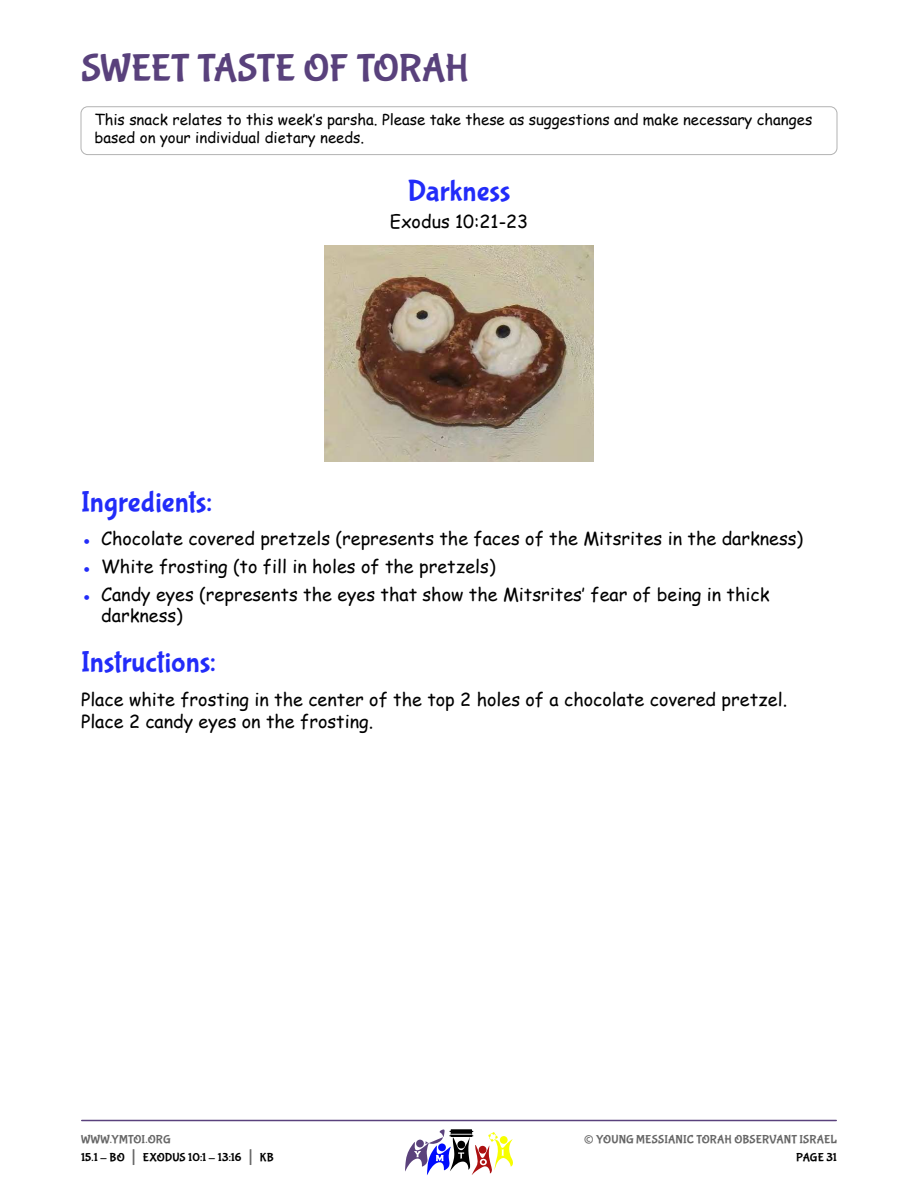
<style>
.page{position:relative;width:918px;height:1188px;background:#fff}
.page>*{position:absolute;margin:0;border:0;box-sizing:border-box;transform-origin:0 0}
.t1{font:39px "Bubblegum Sans";letter-spacing:-.01em;color:#59417c}
.t2{font:30px "Bubblegum Sans";letter-spacing:.005em;color:#222cf9}
.t3{font:27px "Bubblegum Sans";color:#666}
.t4{font:18px/21px "Comic Sans MS";color:#000}
.t5{font:15px/18px "Comic Sans MS";color:#000}
.t6{font:12px/18px "Bubblegum Sans";letter-spacing:.01em;color:#000}
.t7{font:12px "Bubblegum Sans";letter-spacing:.01em;color:#666}
.s1{color:#222cf9}
.s2{color:#666}
.s3{font-size:21px;color:#666}
</style>
<div class="page">
<hr style="left:82px;top:1120px;width:754px;height:1px;background:#59417c">
<svg style="left:405px;top:1129px;width:108px;height:46px"></svg>
<div style="left:81px;top:106px;width:756px;height:49px;border:1px solid #b2b2b2;border-radius:7px"></div>
<img style="left:324px;top:245px;width:270px;height:216px">
<h1 class="t1" style="left:81px;top:53px;width:390px">SWEET TASTE OF TORAH</h1>
<p class="t5" style="left:94px;top:111px;width:719px">This snack relates to this week’s parsha. Please take these as suggestions and make necessary changes based on your individual dietary needs.</p>
<h2 class="t2" style="left:407px;top:179px;width:105px">Darkness</h2>
<p class="t4" style="left:390px;top:213px;width:140px">Exodus 10:21-23</p>
<h2 class="t2" style="left:81px;top:489px;width:133px">Ingredients:</h2>
<p class="t4" style="left:81px;top:530px;width:724px"><span class="s1">●</span> Chocolate covered pretzels (represents the faces of the Mitsrites in the darkness)</p>
<p class="t4" style="left:81px;top:558px;width:416px"><span class="s1">●</span> White frosting (to fill in holes of the pretzels)</p>
<p class="t4" style="left:101px;top:583px;width:670px;text-indent:-20px"><span class="s1">●</span> Candy eyes (represents the eyes that show the Mitsrites’ fear of being in thick darkness)</p>
<h2 class="t2" style="left:81px;top:650px;width:136px">Instructions:</h2>
<p class="t4" style="left:81px;top:691px;width:708px;line-height:21.6px">Place white frosting in the center of the top 2 holes of a chocolate covered pretzel.<br>Place 2 candy eyes on the frosting.</p>
<p class="t6" style="left:81px;top:1132px;width:194px"><span class="s2">WWW.YMTOI.ORG<br></span>15.1 - BO <span class="s3">|</span> EXODUS 10:1 - 13:16 <span class="s3">|</span> KB</p>
<h3 class="t3" style="left:584px;top:1128px;width:12px">©</h3>
<p class="t7" style="left:596px;top:1135px;width:242px">YOUNG MESSIANIC TORAH OBSERVANT ISRAEL</p>
<p class="t6" style="left:796px;top:1150px;width:42px">PAGE 31</p>
</div>
